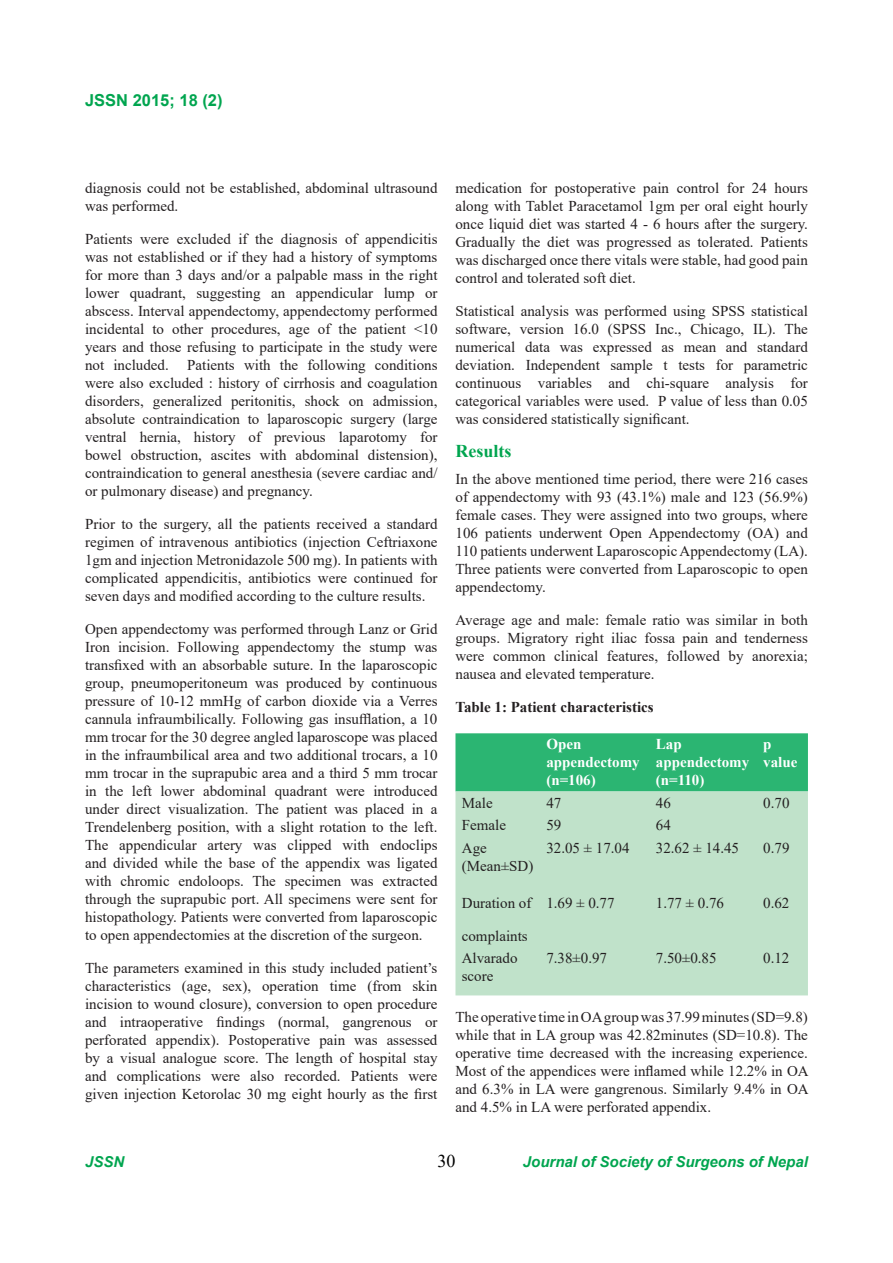
<style>
.page{position:relative;width:893px;height:1263px;background:#fff}
.page>*{position:absolute;margin:0;border:0;box-sizing:border-box;transform-origin:0 0}
.t1{font:700 18px "Times New Roman";color:#00a54f}
.t2{font:18px "Times New Roman";color:#000}
.t3{font:700 16.5px "Arial";color:#00a54f}
.t4{font:15px/18px "Times New Roman";color:#231f20;text-align:justify}
.t5{font:700 15px/18px "Times New Roman";color:#fff}
.t6{font:italic 700 15px "Arial";color:#00a54f}
.t7{font:700 15px "Times New Roman";color:#231f20}
</style>
<div class="page">
<div style="left:455px;top:733px;width:353px;height:58px;background:#2bb572"></div>
<div style="left:455px;top:791px;width:353px;height:204px;background:#c0e2ca"></div>
<p class="t3" style="left:85px;top:89px;width:139px">JSSN 2015; 18 (2)</p>
<p class="t4" style="left:85px;top:179px;width:354px">diagnosis could not be established, abdominal ultrasound was performed.</p>
<p class="t4" style="left:85px;top:230px;width:354px">Patients were excluded if the diagnosis of appendicitis was not established or if they had a history of symptoms for more than 3 days and/or a palpable mass in the right lower quadrant, suggesting an appendicular lump or abscess. Interval appendectomy, appendectomy performed incidental to other procedures, age of the patient &lt;10 years and those refusing to participate in the study were not included. Patients with the following conditions were also excluded : history of cirrhosis and coagulation disorders, generalized peritonitis, shock on admission, absolute contraindication to laparoscopic surgery (large ventral hernia, history of previous laparotomy for bowel obstruction, ascites with abdominal distension), contraindication to general anesthesia (severe cardiac and/ or pulmonary disease) and pregnancy.</p>
<p class="t4" style="left:85px;top:515px;width:354px">Prior to the surgery, all the patients received a standard regimen of intravenous antibiotics (injection Ceftriaxone 1gm and injection Metronidazole 500 mg). In patients with complicated appendicitis, antibiotics were continued for seven days and modified according to the culture results.</p>
<p class="t4" style="left:85px;top:620px;width:354px">Open appendectomy was performed through Lanz or Grid Iron incision. Following appendectomy the stump was transfixed with an absorbable suture. In the laparoscopic group, pneumoperitoneum was produced by continuous pressure of 10-12 mmHg of carbon dioxide via a Verres cannula infraumbilically. Following gas insufflation, a 10 mm trocar for the 30 degree angled laparoscope was placed in the infraumbilical area and two additional trocars, a 10 mm trocar in the suprapubic area and a third 5 mm trocar in the left lower abdominal quadrant were introduced under direct visualization. The patient was placed in a Trendelenberg position, with a slight rotation to the left.<br>The appendicular artery was clipped with endoclips and divided while the base of the appendix was ligated with chromic endoloops. The specimen was extracted through the suprapubic port. All specimens were sent for histopathology. Patients were converted from laparoscopic to open appendectomies at the discretion of the surgeon.</p>
<p class="t4" style="left:85px;top:959px;width:354px">The parameters examined in this study included patient’s characteristics (age, sex), operation time (from skin incision to wound closure), conversion to open procedure and intraoperative findings (normal, gangrenous or perforated appendix). Postoperative pain was assessed by a visual analogue score. The length of hospital stay and complications were also recorded. Patients were given injection Ketorolac 30 mg eight hourly as the first</p>
<p class="t4" style="left:455px;top:179px;width:354px">medication for postoperative pain control for 24 hours along with Tablet Paracetamol 1gm per oral eight hourly once liquid diet was started 4 - 6 hours after the surgery.<br>Gradually the diet was progressed as tolerated. Patients was discharged once there vitals were stable, had good pain control and tolerated soft diet.</p>
<p class="t4" style="left:455px;top:302px;width:354px">Statistical analysis was performed using SPSS statistical software, version 16.0 (SPSS Inc., Chicago, IL). The numerical data was expressed as mean and standard deviation. Independent sample t tests for parametric continuous variables and chi-square analysis for categorical variables were used. P value of less than 0.05 was considered statistically significant.</p>
<p class="t1" style="left:455px;top:438px;width:57px">Results</p>
<p class="t4" style="left:455px;top:470px;width:354px">In the above mentioned time period, there were 216 cases of appendectomy with 93 (43.1%) male and 123 (56.9%) female cases. They were assigned into two groups, where 106 patients underwent Open Appendectomy (OA) and 110 patients underwent Laparoscopic Appendectomy (LA).<br>Three patients were converted from Laparoscopic to open appendectomy.</p>
<p class="t4" style="left:455px;top:611px;width:354px">Average age and male: female ratio was similar in both groups. Migratory right iliac fossa pain and tenderness were common clinical features, followed by anorexia; nausea and elevated temperature.</p>
<p class="t7" style="left:455px;top:696px;width:200px">Table 1: Patient characteristics</p>
<p class="t5" style="left:546px;top:735px;width:95px">Open appendectomy (n=106)</p>
<p class="t5" style="left:656px;top:735px;width:95px">Lap appendectomy (n=110)</p>
<p class="t5" style="left:763px;top:735px;width:36px">p value</p>
<p class="t4" style="left:462px;top:793px;width:32px">Male</p>
<p class="t4" style="left:546px;top:793px;width:16px">47</p>
<p class="t4" style="left:656px;top:793px;width:16px">46</p>
<p class="t4" style="left:763px;top:793px;width:28px">0.70</p>
<p class="t4" style="left:462px;top:816px;width:46px">Female</p>
<p class="t4" style="left:546px;top:816px;width:16px">59</p>
<p class="t4" style="left:656px;top:816px;width:16px">64</p>
<p class="t4" style="left:462px;top:838px;width:73px">Age (Mean±SD)</p>
<p class="t4" style="left:546px;top:838px;width:85px">32.05 ± 17.04</p>
<p class="t4" style="left:656px;top:838px;width:85px">32.62 ± 14.45</p>
<p class="t4" style="left:763px;top:838px;width:28px">0.79</p>
<p class="t4" style="left:462px;top:893px;width:71px">Duration of</p>
<p class="t4" style="left:462px;top:926px;width:67px">complaints</p>
<p class="t4" style="left:546px;top:893px;width:70px">1.69 ± 0.77</p>
<p class="t4" style="left:656px;top:893px;width:70px">1.77 ± 0.76</p>
<p class="t4" style="left:763px;top:893px;width:28px">0.62</p>
<p class="t4" style="left:462px;top:949px;width:57px">Alvarado score</p>
<p class="t4" style="left:546px;top:949px;width:62px">7.38±0.97</p>
<p class="t4" style="left:656px;top:949px;width:62px">7.50±0.85</p>
<p class="t4" style="left:763px;top:949px;width:28px">0.12</p>
<p class="t4" style="left:455px;top:1008px;width:355px">The operative time in OA group was 37.99 minutes (SD=9.8) while that in LA group was 42.82minutes (SD=10.8). The operative time decreased with the increasing experience.<br>Most of the appendices were inflamed while 12.2% in OA and 6.3% in LA were gangrenous. Similarly 9.4% in OA and 4.5% in LA were perforated appendix.</p>
<p class="t6" style="left:85px;top:1152px;width:41px">JSSN</p>
<p class="t2" style="left:437px;top:1148px;width:19px">30</p>
<p class="t6" style="left:523px;top:1152px;width:287px">Journal of Society of Surgeons of Nepal</p>
</div>
